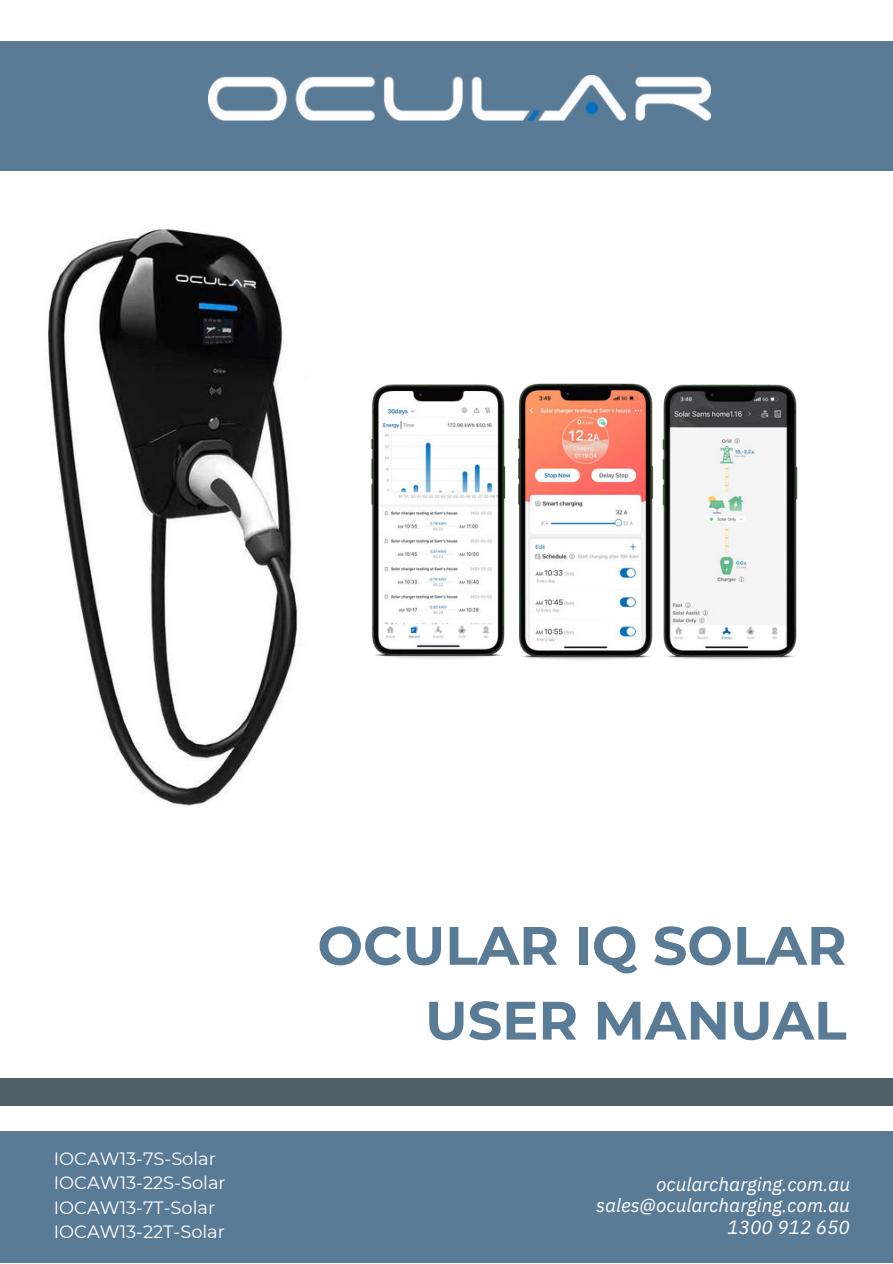
<style>
.page{position:relative;width:893px;height:1264px;background:#fff}
.page>*{position:absolute;margin:0;border:0;box-sizing:border-box;transform-origin:0 0}
.t1{font:700 54px/74.8px "Montserrat";color:#5a7b96;text-align:right}
.t2{font:italic 19.05px/21.5px "IBM Plex Sans";letter-spacing:-.005em;color:#fff;text-align:right}
.t3{font:17.85px/24.6px "Montserrat";color:#fff}
</style>
<div class="page">
<div style="left:0;top:1131px;width:892px;height:131px;background:#5a7b96"></div>
<div style="left:0;top:41px;width:892px;height:130px;background:#5a7b96"></div>
<img style="left:208px;top:75px;width:502px;height:45px">
<div style="left:0;top:1078px;width:892px;height:27px;background:#506068"></div>
<img style="left:48px;top:229px;width:249px;height:577px">
<img style="left:370px;top:383px;width:428px;height:277px">
<p class="t3" style="left:54px;top:1145px;width:173px">IOCAW13-7S-Solar<br>IOCAW13-22S-Solar<br>IOCAW13-7T-Solar<br>IOCAW13-22T-Solar</p>
<h1 class="t1" style="left:317px;top:905px;width:530px">OCULAR IQ SOLAR<br>USER MANUAL</h1>
<p class="t2" style="left:596px;top:1171px;width:255px">ocularcharging.com.au sales@ocularcharging.com.au<br>1300 912 650</p>
</div>
